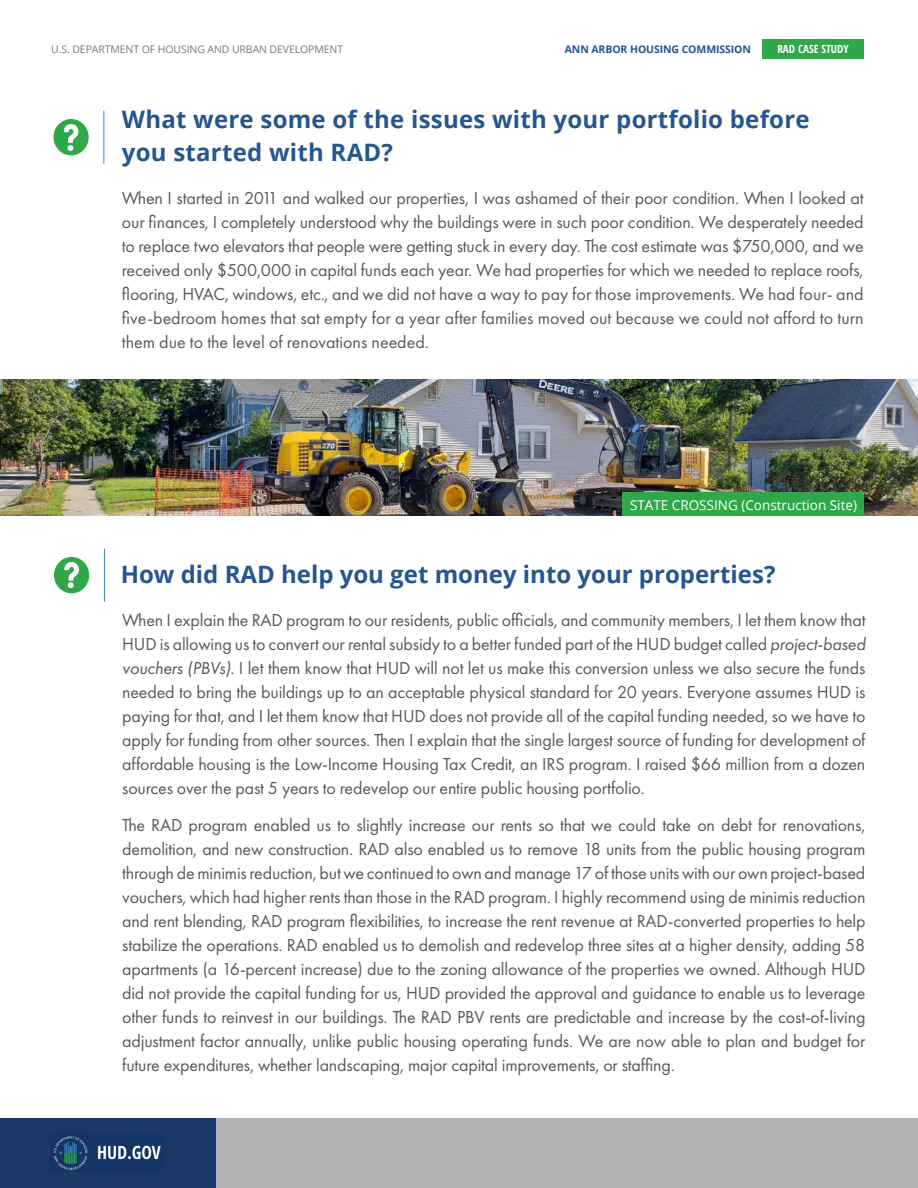
<style>
.page{position:relative;width:918px;height:1188px;background:#fff}
.page>*{position:absolute;margin:0;border:0;box-sizing:border-box;transform-origin:0 0}
.t1{font:700 24px/33px "Open Sans";letter-spacing:.01em;color:#25568e}
.t2{font:18px/24px "Futura PT";letter-spacing:-.01em;color:#58595b;text-align:justify}
.t3{font:13.5px "Open Sans";color:#fff}
.t4{font:700 condensed 11.25px "Open Sans";color:#fff}
.t5{font:10.5px "Open Sans";letter-spacing:-.01em;color:#77787b}
.t6{font:700 10.5px "Open Sans";letter-spacing:-.01em;color:#25568e}
.s1{font-style:italic}
</style>
<div class="page">
<div style="left:762px;top:39px;width:102px;height:19px;background:#30a749"></div>
<div style="left:0;top:1118px;width:216px;height:70px;background:#1c3866"></div>
<img style="left:54px;top:1136px;width:107px;height:34px">
<div style="left:216px;top:1118px;width:702px;height:70px;background:#b0b1b2"></div>
<svg style="left:54px;top:557px;width:35px;height:36px"></svg>
<hr style="left:104px;top:549px;width:1px;height:52px;background:#3882bf">
<hr style="left:103px;top:111px;width:1px;height:52px;background:#3882bf">
<svg style="left:54px;top:119px;width:35px;height:36px"></svg>
<img style="left:0;top:379px;width:918px;height:137px">
<div style="left:622px;top:492px;width:242px;height:24px;background:#30a749"></div>
<p class="t5" style="left:51px;top:42px;width:293px">U.S. DEPARTMENT OF HOUSING AND URBAN DEVELOPMENT</p>
<p class="t6" style="left:565px;top:42px;width:188px">ANN ARBOR HOUSING COMMISSION</p>
<p class="t4" style="left:777px;top:41px;width:73px">RAD CASE STUDY</p>
<h1 class="t1" style="left:122px;top:103px;width:689px">What were some of the issues with your portfolio before you started with RAD?</h1>
<p class="t2" style="left:122px;top:186px;width:743px">When I started in 2011 and walked our properties, I was ashamed of their poor condition. When I looked at our finances, I completely understood why the buildings were in such poor condition. We desperately needed to replace two elevators that people were getting stuck in every day. The cost estimate was $750,000, and we received only $500,000 in capital funds each year. We had properties for which we needed to replace roofs, flooring, HVAC, windows, etc., and we did not have a way to pay for those improvements. We had four- and five-bedroom homes that sat empty for a year after families moved out because we could not afford to turn them due to the level of renovations needed.</p>
<p class="t3" style="left:630px;top:495px;width:229px">STATE CROSSING (Construction Site)</p>
<h1 class="t1" style="left:121px;top:557px;width:656px">How did RAD help you get money into your properties?</h1>
<p class="t2" style="left:122px;top:608px;width:745px">When I explain the RAD program to our residents, public officials, and community members, I let them know that HUD is allowing us to convert our rental subsidy to a better funded part of the HUD budget called <span class="s1">project-based vouchers (PBVs)</span>. I let them know that HUD will not let us make this conversion unless we also secure the funds needed to bring the buildings up to an acceptable physical standard for 20 years. Everyone assumes HUD is paying for that, and I let them know that HUD does not provide all of the capital funding needed, so we have to apply for funding from other sources. Then I explain that the single largest source of funding for development of affordable housing is the Low-Income Housing Tax Credit, an IRS program. I raised $66 million from a dozen sources over the past 5 years to redevelop our entire public housing portfolio.</p>
<p class="t2" style="left:122px;top:813px;width:745px">The RAD program enabled us to slightly increase our rents so that we could take on debt for renovations, demolition, and new construction. RAD also enabled us to remove 18 units from the public housing program through de minimis reduction, but we continued to own and manage 17 of those units with our own project-based vouchers, which had higher rents than those in the RAD program. I highly recommend using de minimis reduction and rent blending, RAD program flexibilities, to increase the rent revenue at RAD-converted properties to help stabilize the operations. RAD enabled us to demolish and redevelop three sites at a higher density, adding 58 apartments (a 16-percent increase) due to the zoning allowance of the properties we owned. Although HUD did not provide the capital funding for us, HUD provided the approval and guidance to enable us to leverage other funds to reinvest in our buildings. The RAD PBV rents are predictable and increase by the cost-of-living adjustment factor annually, unlike public housing operating funds. We are now able to plan and budget for future expenditures, whether landscaping, major capital improvements, or staffing.</p>
</div>
